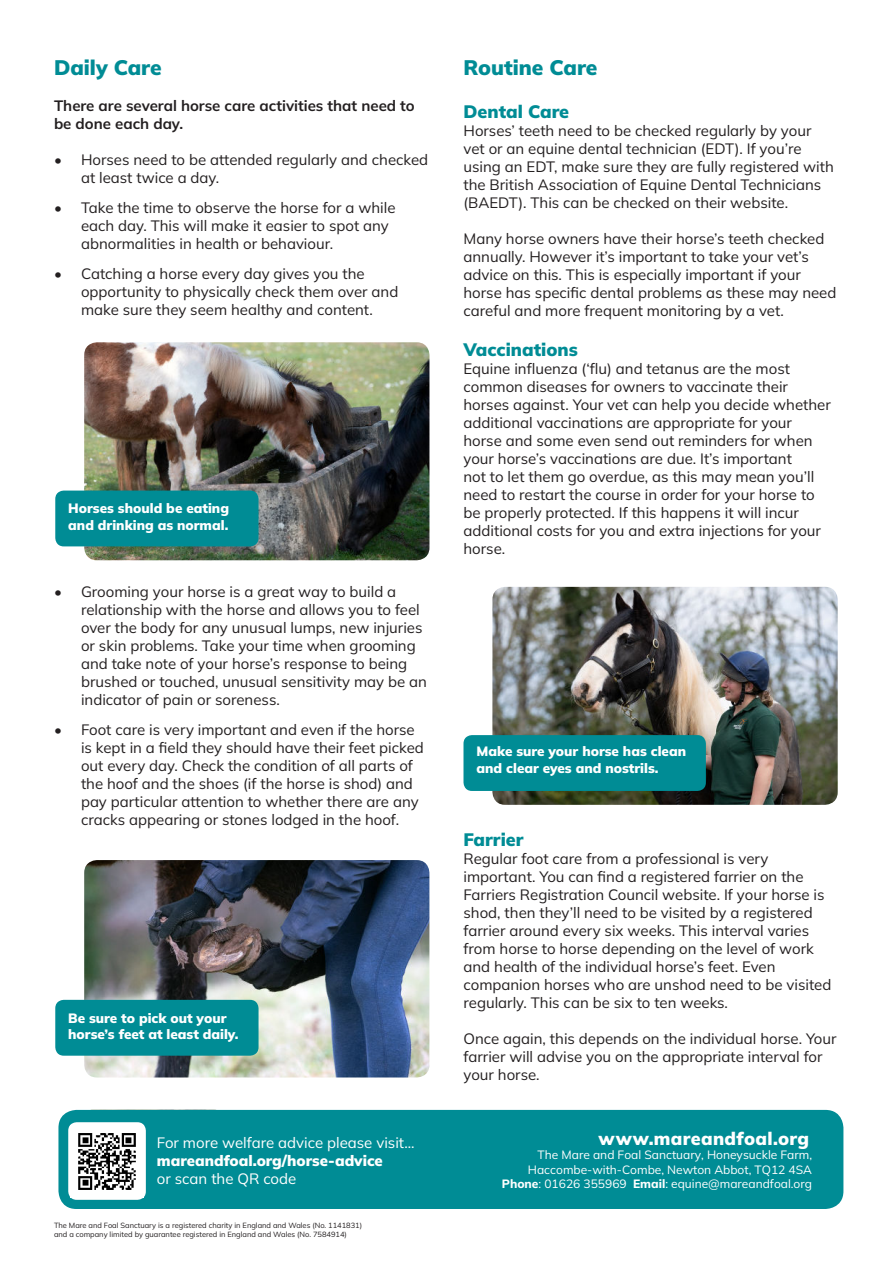
<style>
.page{position:relative;width:893px;height:1263px;background:#fff}
.page>*{position:absolute;margin:0;border:0;box-sizing:border-box;transform-origin:0 0}
.t1{font:900 21px "Mulish";letter-spacing:-.015em;color:#008c95}
.t2{font:900 18px "Mulish";letter-spacing:-.02em;color:#008c95}
.t3{font:900 18px "Mulish";letter-spacing:.02em;color:#fff}
.t4{font:15px/18px "Mulish";color:#231f20}
.t5{font:700 15px/18px "Mulish";color:#231f20}
.t6{font:15px "Mulish";color:#fff}
.t7{font:900 15px "Mulish";color:#fff}
.t8{font:900 13.5px/16.2px "Mulish";color:#fff}
.t9{font:12px/14.4px "Mulish";color:#fff;text-align:right}
.t10{font:7.5px/9px "Mulish";color:#231f20}
.s1{color:#fff}
.s2{font-weight:800}
</style>
<div class="page">
<div style="left:58px;top:1110px;width:785px;height:99px;background:#008c95;border-radius:18px"></div>
<div style="left:68px;top:1122px;width:78px;height:78px;background:#fff;border-radius:9px"></div>
<img style="left:78px;top:1133px;width:58px;height:57px">
<img style="left:84px;top:342px;width:345px;height:218px">
<div style="left:55px;top:491px;width:204px;height:55px;background:#008c95;border-radius:9px"></div>
<img style="left:84px;top:860px;width:345px;height:217px">
<div style="left:55px;top:1000px;width:204px;height:56px;background:#008c95;border-radius:9px"></div>
<img style="left:492px;top:587px;width:346px;height:218px">
<div style="left:463px;top:735px;width:243px;height:56px;background:#008c95;border-radius:9px"></div>
<h1 class="t1" style="left:54px;top:59px;width:109px">Daily care</h1>
<p class="t5" style="left:54px;top:98px;width:362px">There are several horse care activities that need to be done each day.</p>
<p class="t4" style="left:81px;top:150px;width:349px;text-indent:-27px">• Horses need to be attended regularly and checked at least twice a day.</p>
<p class="t4" style="left:81px;top:198px;width:316px;text-indent:-27px">• Take the time to observe the horse for a while each day. This will make it easier to spot any abnormalities in health or behaviour.</p>
<p class="t4" style="left:81px;top:264px;width:319px;text-indent:-27px">• Catching a horse every day gives you the opportunity to physically check them over and make sure they seem healthy and content.</p>
<p class="t8" style="left:68px;top:502px;width:162px">horses should be eating and drinking as normal.</p>
<p class="t4" style="left:81px;top:582px;width:347px;text-indent:-27px">• Grooming your horse is a great way to build a relationship with the horse and allows you to feel over the body for any unusual lumps, new injuries or skin problems. Take your time when grooming and take note of your horse’s response to being brushed or touched, unusual sensitivity may be an indicator of pain or soreness.</p>
<p class="t4" style="left:81px;top:720px;width:344px;text-indent:-27px">• Foot care is very important and even if the horse is kept in a field they should have their feet picked out every day. Check the condition of all parts of the hoof and the shoes (if the horse is shod) and pay particular attention to whether there are any cracks appearing or stones lodged in the hoof.</p>
<p class="t8" style="left:68px;top:1011px;width:172px">Be sure to pick out your horse’s feet at least daily.</p>
<p class="t6" style="left:157px;top:1137px;width:259px">For more welfare advice please visit...</p>
<p class="t7" style="left:157px;top:1155px;width:227px">mareandfoal.org/horse-advice</p>
<p class="t6" style="left:157px;top:1173px;width:141px">or scan the QR code</p>
<p class="t10" style="left:54px;top:1221px;width:310px">The Mare and Foal Sanctuary is a registered charity in England and Wales (No. 1141831) and a company limited by guarantee registered in England and Wales (No. 7584914)<span class="s1">1</span></p>
<h1 class="t1" style="left:463px;top:59px;width:136px">routine care</h1>
<p class="t2" style="left:463px;top:105px;width:107px">Dental care</p>
<p class="t4" style="left:463px;top:123px;width:372px">Horses’ teeth need to be checked regularly by your vet or an equine dental technician (EDT). If you’re using an EDT, make sure they are fully registered with the British Association of Equine Dental Technicians (BAEDT). This can be checked on their website.</p>
<p class="t4" style="left:463px;top:231px;width:374px">Many horse owners have their horse’s teeth checked annually. However it’s important to take your vet’s advice on this. This is especially important if your horse has specific dental problems as these may need careful and more frequent monitoring by a vet.</p>
<p class="t2" style="left:463px;top:342px;width:116px">Vaccinations</p>
<p class="t4" style="left:463px;top:359px;width:369px">Equine influenza (‘flu) and tetanus are the most common diseases for owners to vaccinate their horses against. Your vet can help you decide whether additional vaccinations are appropriate for your horse and some even send out reminders for when your horse’s vaccinations are due. It’s important<br>not to let them go overdue, as this may mean you’ll need to restart the course in order for your horse to be properly protected. If this happens it will incur additional costs for you and extra injections for your horse.</p>
<p class="t8" style="left:476px;top:745px;width:211px">Make sure your horse has clean and clear eyes and nostrils.</p>
<p class="t2" style="left:463px;top:832px;width:62px">Farrier</p>
<p class="t4" style="left:463px;top:851px;width:369px">Regular foot care from a professional is very important. You can find a registered farrier on the Farriers Registration Council website. If your horse is shod, then they’ll need to be visited by a registered farrier around every six weeks. This interval varies from horse to horse depending on the level of work and health of the individual horse’s feet. Even companion horses who are unshod need to be visited regularly. This can be six to ten weeks.</p>
<p class="t4" style="left:463px;top:1031px;width:375px">Once again, this depends on the individual horse. Your farrier will advise you on the appropriate interval for your horse.</p>
<p class="t3" style="left:598px;top:1131px;width:212px">www.mareandfoal.org</p>
<p class="t9" style="left:502px;top:1149px;width:312px">The Mare and Foal Sanctuary, Honeysuckle Farm,<br>Haccombe-with-Combe, Newton Abbot, TQ12 4SA<br><span class="s2">Phone</span>: 01626 355969 <span class="s2">Email</span>: equine@mareandfoal.org</p>
</div>
